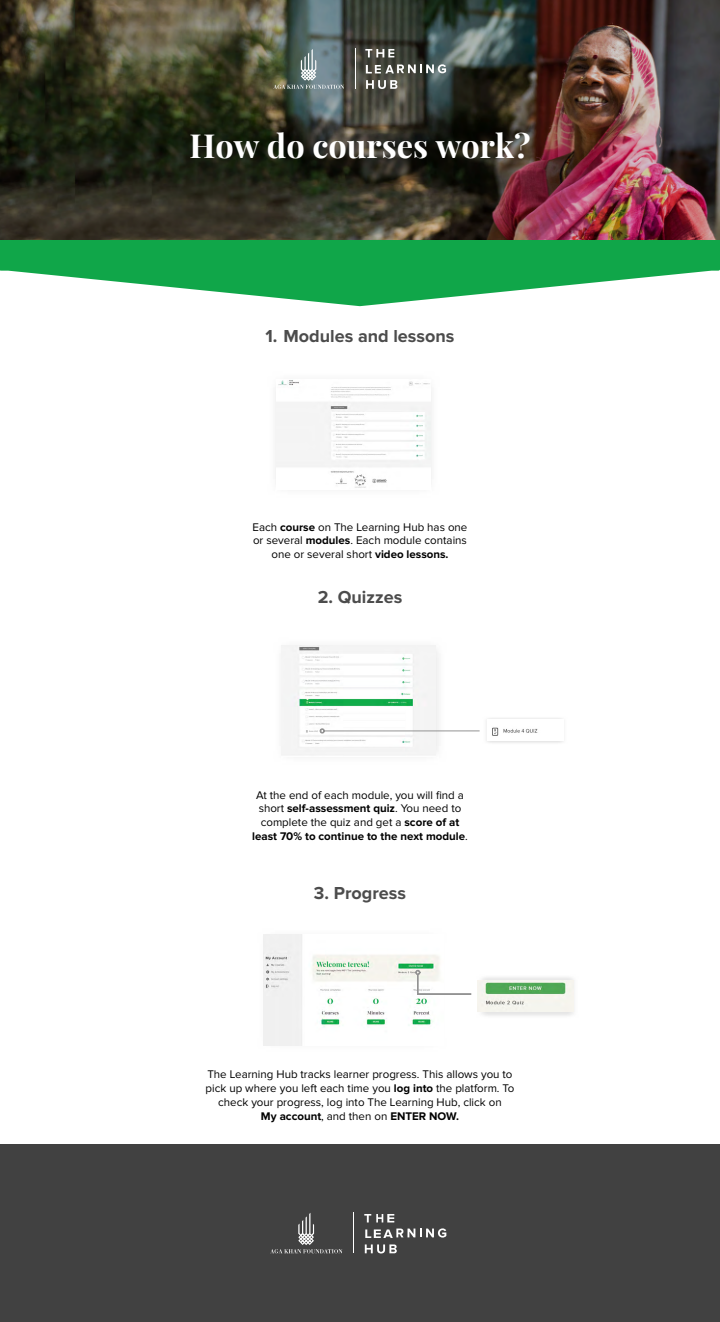
<style>
.page{position:relative;width:720px;height:1322px;background:#fff}
.page>*{position:absolute;margin:0;border:0;box-sizing:border-box;transform-origin:0 0}
.t1{font:700 32.5px "Playfair Display";color:#fff}
.t2{font:700 18px "Proxima Nova";color:#4c4c4c}
.t3{font:11.5px/13.8px "Proxima Nova";color:#000;text-align:center}
.s1{font-weight:700}
</style>
<div class="page">
<div style="left:0;top:1144px;width:719px;height:178px;background:#414141"></div>
<svg style="left:364px;top:1214px;width:30px;height:8px"></svg>
<svg style="left:365px;top:1228px;width:81px;height:10px"></svg>
<svg style="left:364px;top:1244px;width:32px;height:9px"></svg>
<svg style="left:270px;top:1213px;width:72px;height:40px"></svg>
<hr style="left:353px;top:1212px;width:1px;height:41px;background:#fff">
<svg style="left:0;top:239px;width:719px;height:67px;fill:#10a649"></svg>
<img style="left:0;top:0;width:719px;height:239px">
<svg style="left:365px;top:49px;width:29px;height:8px"></svg>
<svg style="left:366px;top:64px;width:80px;height:9px"></svg>
<svg style="left:366px;top:80px;width:31px;height:9px"></svg>
<svg style="left:273px;top:49px;width:71px;height:40px"></svg>
<hr style="left:355px;top:49px;width:1px;height:40px;background:#fff">
<img style="left:277px;top:380px;width:153px;height:108px">
<img style="left:282px;top:645px;width:153px;height:111px">
<img style="left:264px;top:934px;width:178px;height:111px">
<svg style="left:414px;top:969px;width:57px;height:26px"></svg>
<img style="left:478px;top:980px;width:95px;height:32px">
<img style="left:492px;top:727px;width:46px;height:9px">
<svg style="left:319px;top:728px;width:161px;height:6px"></svg>
<h1 class="t1" style="left:189px;top:120px;width:342px">How do courses work?</h1>
<h2 class="t2" style="left:265px;top:326px;width:190px">1. Modules and lessons</h2>
<p class="t3" style="left:252px;top:520px;width:216px">Each <span class="s1">course</span> on The Learning Hub has one or several <span class="s1">modules</span>. Each module contains one or several short <span class="s1">video lessons.</span></p>
<h2 class="t2" style="left:317px;top:586px;width:86px">2. Quizzes</h2>
<p class="t3" style="left:252px;top:788px;width:217px">At the end of each module, you will find a short <span class="s1">self-assessment quiz</span>. You need to complete the quiz and get a <span class="s1">score of at least 70% to continue to the next module</span>.</p>
<h2 class="t2" style="left:314px;top:883px;width:93px">3. Progress</h2>
<p class="t3" style="left:205px;top:1068px;width:310px">The Learning Hub tracks learner progress. This allows you to pick up where you left each time you <span class="s1">log into</span> the platform. To check your progress, log into The Learning Hub, click on<br><span class="s1">My account</span>, and then on <span class="s1">ENTER NOW.</span></p>
</div>
